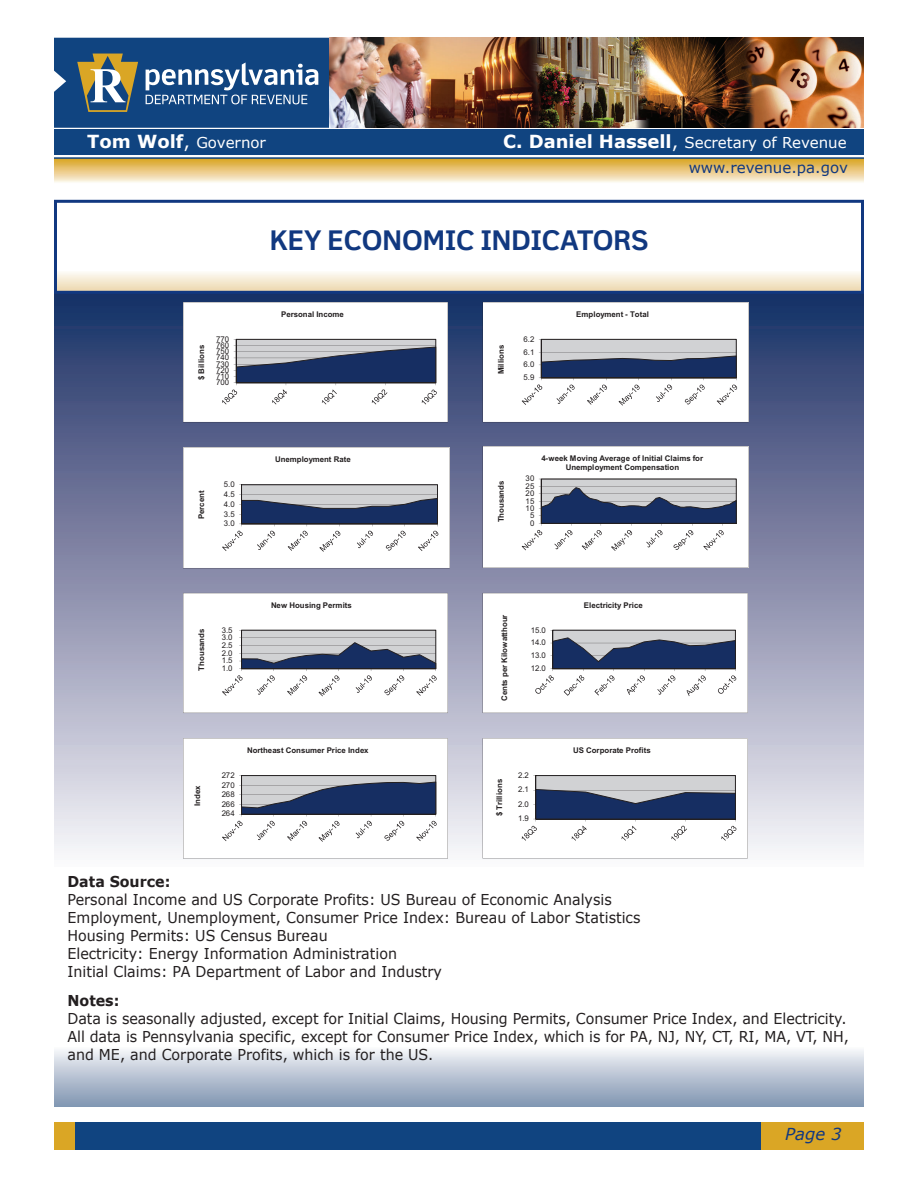
<style>
.page{position:relative;width:918px;height:1188px;background:#fff}
.page>*{position:absolute;margin:0;border:0;box-sizing:border-box;transform-origin:0 0}
.t1{font:700 27px "Felbridge Std";color:#113880}
.t2{font:italic 16.5px "Verdana";color:#113880}
.t3{font:15px/18px "Verdana";color:#231f20;scale:.95 1}
.t4{font:15px "Verdana";color:#fff}
.t5{font:15px "Verdana";color:#113880}
.t6{font:700 15px "Verdana";color:#231f20;scale:.95 1}
.t7{font:700 7.8px/9px "Arial";color:#231f20;text-align:center}
.t8{font:7.8px "Arial";letter-spacing:.005em;color:#231f20}
.s1{font-weight:700;font-size:18px}
.s2{font-size:18px}
</style>
<div class="page">
<div style="left:54px;top:38px;width:276px;height:90px;background:#104480"></div>
<div style="left:54px;top:129px;width:810px;height:26px;background:#104480"></div>
<hr style="left:54px;top:183px;width:810px;height:1px;background:#fdfdf8">
<hr style="left:54px;top:182px;width:810px;height:1px;background:#fcf9f1">
<div style="left:54px;top:158px;width:810px;height:24px;background:linear-gradient(to bottom,#d9a11d,#f9ecd8)"></div>
<hr style="left:54px;top:157px;width:810px;height:2px;background:#104480">
<img style="left:330px;top:38px;width:534px;height:90px">
<svg style="left:146px;top:62px;width:172px;height:42px"></svg>
<svg style="left:77px;top:54px;width:61px;height:58px;background:#7e8473"></svg>
<div style="left:54px;top:1122px;width:810px;height:28px;background:#daa625"></div>
<div style="left:76px;top:1122px;width:685px;height:28px;background:#104480"></div>
<div style="left:54px;top:293px;width:810px;height:574px;background:linear-gradient(to bottom,#1c2e64,#f9f3f7)"></div>
<svg style="left:183px;top:302px;width:265px;height:120px"></svg>
<svg style="left:483px;top:446px;width:265px;height:122px"></svg>
<svg style="left:183px;top:738px;width:265px;height:120px"></svg>
<svg style="left:183px;top:448px;width:267px;height:120px"></svg>
<svg style="left:183px;top:593px;width:265px;height:120px"></svg>
<svg style="left:483px;top:593px;width:265px;height:120px"></svg>
<svg style="left:483px;top:738px;width:265px;height:120px"></svg>
<svg style="left:483px;top:302px;width:265px;height:120px"></svg>
<div style="left:54px;top:1048px;width:810px;height:59px;background:linear-gradient(to bottom,#f3f4f7,#7e93b0)"></div>
<div style="left:54px;top:271px;width:810px;height:20px;background:linear-gradient(to bottom,#fdfbf6,#eedab3)"></div>
<div style="left:54px;top:200px;width:810px;height:94px;border:3px solid #113880"></div>
<p class="t4" style="left:87px;top:133px;width:180px"><span class="s1">Tom Wolf</span><span class="s2">,</span> Governor</p>
<p class="t4" style="left:503px;top:133px;width:345px"><span class="s1">C. Daniel Hassell</span><span class="s2">,</span> Secretary of Revenue</p>
<p class="t7" style="left:198px;top:380px;width:37px;rotate:-90deg">$ Billions</p>
<p class="t8" style="left:216px;top:336px;width:15px">770</p>
<p class="t8" style="left:216px;top:342px;width:15px">760</p>
<p class="t8" style="left:216px;top:349px;width:15px">750</p>
<p class="t8" style="left:216px;top:355px;width:15px">740</p>
<p class="t8" style="left:216px;top:361px;width:15px">730</p>
<p class="t8" style="left:216px;top:367px;width:15px">720</p>
<p class="t8" style="left:216px;top:373px;width:15px">710</p>
<p class="t8" style="left:216px;top:380px;width:15px">700</p>
<p class="t7" style="left:198px;top:519px;width:30px;rotate:-90deg">Percent</p>
<p class="t8" style="left:224px;top:482px;width:12px">5.0</p>
<p class="t8" style="left:224px;top:491px;width:12px">4.5</p>
<p class="t8" style="left:224px;top:501px;width:12px">4.0</p>
<p class="t8" style="left:224px;top:511px;width:12px">3.5</p>
<p class="t8" style="left:224px;top:521px;width:12px">3.0</p>
<p class="t1" style="left:270px;top:225px;width:380px">KEY ECONOMIC INDICATORS</p>
<p class="t7" style="left:281px;top:310px;width:64px">Personal Income</p>
<p class="t7" style="left:497px;top:374px;width:31px;rotate:-90deg">Millions</p>
<p class="t8" style="left:524px;top:336px;width:12px">6.2</p>
<p class="t8" style="left:524px;top:349px;width:12px">6.1</p>
<p class="t8" style="left:524px;top:362px;width:12px">6.0</p>
<p class="t8" style="left:524px;top:375px;width:12px">5.9</p>
<p class="t7" style="left:576px;top:310px;width:74px">Employment - Total</p>
<p class="t5" style="left:689px;top:158px;width:161px">www.revenue.pa.gov</p>
<p class="t7" style="left:275px;top:456px;width:77px">Unemployment Rate</p>
<p class="t7" style="left:497px;top:522px;width:43px;rotate:-90deg">Thousands</p>
<p class="t7" style="left:542px;top:454px;width:163px">4-week Moving Average of Initial Claims for<br>Unemployment Compensation</p>
<p class="t8" style="left:526px;top:476px;width:10px">30</p>
<p class="t8" style="left:526px;top:483px;width:10px">25</p>
<p class="t8" style="left:526px;top:491px;width:10px">20</p>
<p class="t8" style="left:526px;top:498px;width:10px">15</p>
<p class="t8" style="left:526px;top:505px;width:10px">10</p>
<p class="t8" style="left:530px;top:513px;width:6px">5</p>
<p class="t8" style="left:530px;top:520px;width:6px">0</p>
<p class="t7" style="left:198px;top:671px;width:43px;rotate:-90deg">Thousands</p>
<p class="t8" style="left:222px;top:627px;width:12px">3.5</p>
<p class="t8" style="left:222px;top:635px;width:12px">3.0</p>
<p class="t8" style="left:222px;top:642px;width:12px">2.5</p>
<p class="t8" style="left:222px;top:650px;width:12px">2.0</p>
<p class="t8" style="left:222px;top:658px;width:12px">1.5</p>
<p class="t8" style="left:222px;top:665px;width:12px">1.0</p>
<p class="t7" style="left:271px;top:601px;width:82px">New Housing Permits</p>
<p class="t7" style="left:194px;top:806px;width:22px;rotate:-90deg">Index</p>
<p class="t8" style="left:222px;top:772px;width:15px">272</p>
<p class="t8" style="left:222px;top:782px;width:15px">270</p>
<p class="t8" style="left:222px;top:792px;width:15px">268</p>
<p class="t8" style="left:222px;top:801px;width:15px">266</p>
<p class="t8" style="left:222px;top:811px;width:15px">264</p>
<p class="t7" style="left:247px;top:747px;width:123px">Northeast Consumer Price Index</p>
<p class="t7" style="left:501px;top:701px;width:88px;rotate:-90deg">Cents per Kilowatthour</p>
<p class="t8" style="left:531px;top:627px;width:17px">15.0</p>
<p class="t8" style="left:531px;top:640px;width:17px">14.0</p>
<p class="t8" style="left:531px;top:653px;width:17px">13.0</p>
<p class="t8" style="left:531px;top:665px;width:17px">12.0</p>
<p class="t7" style="left:496px;top:816px;width:39px;rotate:-90deg">$ Trillions</p>
<p class="t8" style="left:518px;top:772px;width:12px">2.2</p>
<p class="t8" style="left:518px;top:787px;width:12px">2.1</p>
<p class="t8" style="left:518px;top:801px;width:12px">2.0</p>
<p class="t8" style="left:518px;top:816px;width:12px">1.9</p>
<p class="t7" style="left:584px;top:601px;width:60px">Electricity Price</p>
<p class="t7" style="left:573px;top:747px;width:79px">US Corporate Profits</p>
<p class="t6" style="left:68px;top:872px;width:110px">Data Source:</p>
<p class="t3" style="left:68px;top:890px;width:574px">Personal Income and US Corporate Profits: US Bureau of Economic Analysis</p>
<p class="t3" style="left:68px;top:908px;width:605px">Employment, Unemployment, Consumer Price Index: Bureau of Labor Statistics</p>
<p class="t3" style="left:68px;top:926px;width:275px">Housing Permits: US Census Bureau</p>
<p class="t3" style="left:68px;top:944px;width:348px">Electricity: Energy Information Administration</p>
<p class="t3" style="left:68px;top:962px;width:396px">Initial Claims: PA Department of Labor and Industry</p>
<p class="t6" style="left:68px;top:991px;width:56px">Notes:</p>
<p class="t3" style="left:68px;top:1009px;width:824px">Data is seasonally adjusted, except for Initial Claims, Housing Permits, Consumer Price Index, and Electricity.<br>All data is Pennsylvania specific, except for Consumer Price Index, which is for PA, NJ, NY, CT, RI, MA, VT, NH, and ME, and Corporate Profits, which is for the US.</p>
<p class="t2" style="left:785px;top:1123px;width:58px">Page 3</p>
</div>
